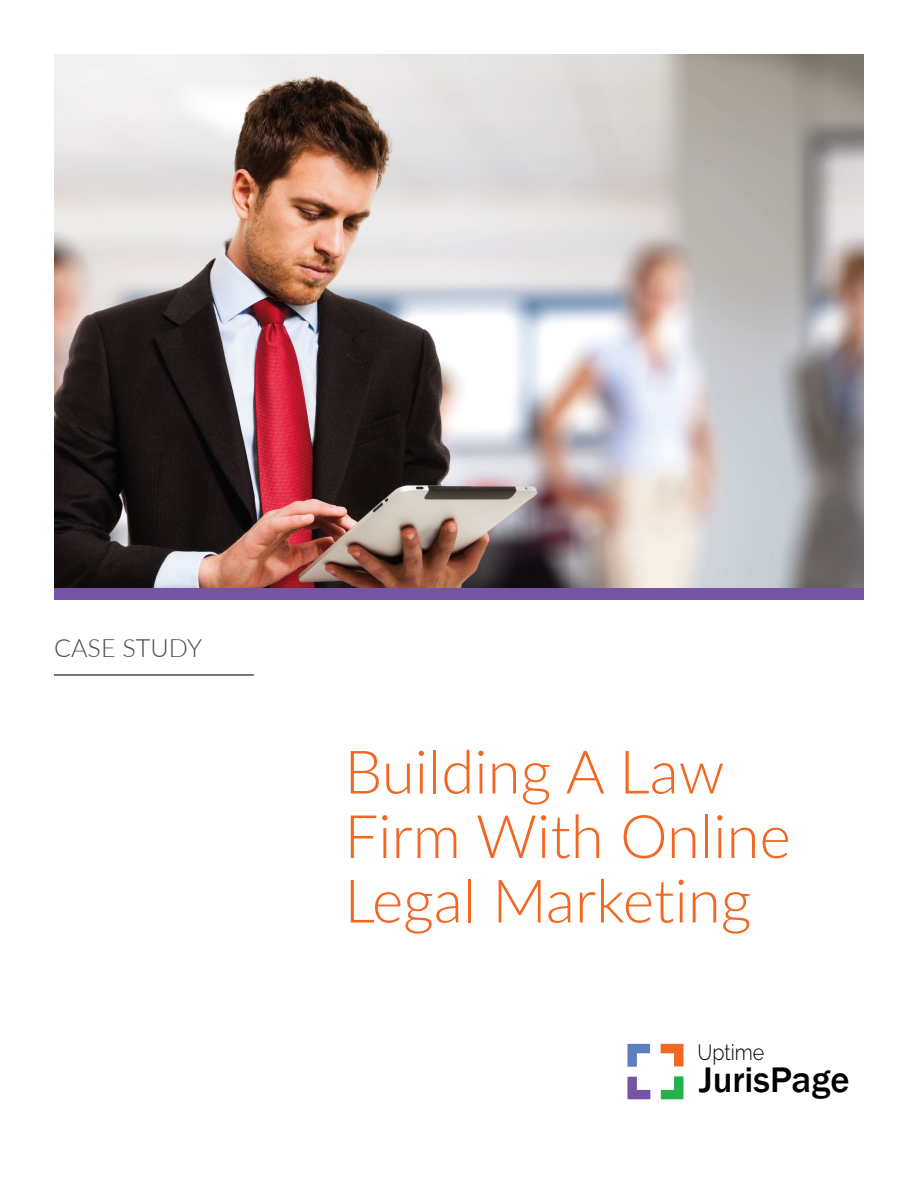
<style>
.page{position:relative;width:918px;height:1188px;background:#fff}
.page>*{position:absolute;margin:0;border:0;box-sizing:border-box;transform-origin:0 0}
.t1{font:300 60px/64.5px "Lato";color:#f26722}
.t2{font:500 36.6px "Franklin Gothic";color:#000}
.t3{font:300 25.2px "Lato";color:#4d4d4f}
.t4{font:300 21.9px "Raleway";color:#000;scale:.9 1}
</style>
<div class="page">
<img style="left:54px;top:54px;width:810px;height:534px">
<div style="left:54px;top:588px;width:810px;height:12px;background:#7454a3"></div>
<hr style="left:54px;top:674px;width:200px;height:2px;background:#4d4d4f">
<svg style="left:627px;top:1044px;width:23px;height:23px"></svg>
<svg style="left:661px;top:1044px;width:22px;height:22px"></svg>
<svg style="left:661px;top:1076px;width:22px;height:23px"></svg>
<svg style="left:627px;top:1077px;width:23px;height:22px"></svg>
<p class="t3" style="left:54px;top:630px;width:150px">CASE STUDY</p>
<p class="t1" style="left:345px;top:738px;width:448px">Building A Law<br>Firm With Online<br>Legal Marketing</p>
<p class="t4" style="left:698px;top:1039px;width:76px">Uptime</p>
<p class="t2" style="left:699px;top:1057px;width:152px">JurisPage</p>
</div>
